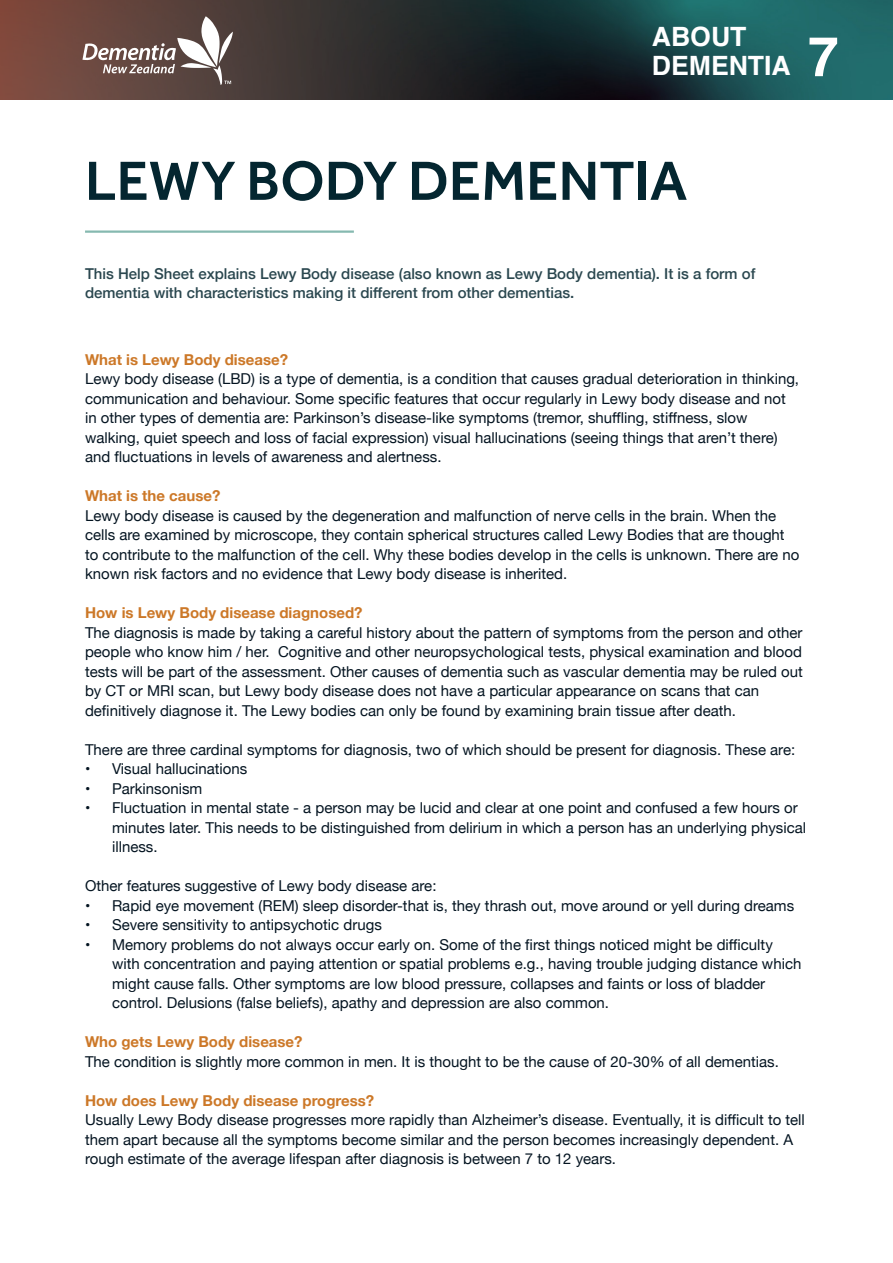
<style>
.page{position:relative;width:893px;height:1263px;background:#fff}
.page>*{position:absolute;margin:0;border:0;box-sizing:border-box;transform-origin:0 0}
.t1{font:500 57px "Effra";color:#042630}
.t2{font:700 55.05px "Helvetica";color:#fff}
.t3{font:700 26.55px "Helvetica";color:#fff}
.t4{font:15px/19.5px "Helvetica Neue";color:#041421}
.t5{font:500 15px/19.5px "Helvetica Neue";color:#2a474f}
.t6{font:700 15px "Helvetica Neue";color:#cc7828}
</style>
<div class="page">
<svg style="left:0;top:0;width:893px;height:100px;background:#2e3e3e"></svg>
<svg style="left:82px;top:16px;width:151px;height:69px"></svg>
<hr style="left:85px;top:230px;width:269px;height:3px;background:#86b9b0">
<p class="t3" style="left:652px;top:21px;width:96px">ABOUT</p>
<p class="t3" style="left:652px;top:49px;width:140px">DEMENTIA</p>
<p class="t2" style="left:808px;top:23px;width:32px">7</p>
<p class="t1" style="left:85px;top:147px;width:604px">LEWY BODY DEMENTIA</p>
<p class="t5" style="left:85px;top:262px;width:672px">This Help Sheet explains Lewy Body disease (also known as Lewy Body dementia). It is a form of dementia with characteristics making it different from other dementias.</p>
<p class="t6" style="left:85px;top:347px;width:205px">What is Lewy Body disease?</p>
<p class="t4" style="left:85px;top:370px;width:716px">Lewy body disease (LBD) is a type of dementia, is a condition that causes gradual deterioration in thinking, communication and behaviour. Some specific features that occur regularly in Lewy body disease and not in other types of dementia are: Parkinson’s disease-like symptoms (tremor, shuffling, stiffness, slow walking, quiet speech and loss of facial expression) visual hallucinations (seeing things that aren’t there) and fluctuations in levels of awareness and alertness.</p>
<p class="t6" style="left:85px;top:484px;width:137px">What is the cause?</p>
<p class="t4" style="left:85px;top:506px;width:716px">Lewy body disease is caused by the degeneration and malfunction of nerve cells in the brain. When the cells are examined by microscope, they contain spherical structures called Lewy Bodies that are thought to contribute to the malfunction of the cell. Why these bodies develop in the cells is unknown. There are no known risk factors and no evidence that Lewy body disease is inherited.</p>
<p class="t6" style="left:85px;top:601px;width:279px">How is Lewy Body disease diagnosed?</p>
<p class="t4" style="left:85px;top:623px;width:719px">The diagnosis is made by taking a careful history about the pattern of symptoms from the person and other people who know him / her. Cognitive and other neuropsychological tests, physical examination and blood tests will be part of the assessment. Other causes of dementia such as vascular dementia may be ruled out by CT or MRI scan, but Lewy body disease does not have a particular appearance on scans that can definitively diagnose it. The Lewy bodies can only be found by examining brain tissue after death.</p>
<p class="t4" style="left:85px;top:740px;width:712px">There are three cardinal symptoms for diagnosis, two of which should be present for diagnosis. These are:</p>
<p class="t4" style="left:85px;top:760px;width:164px">• Visual hallucinations</p>
<p class="t4" style="left:85px;top:779px;width:119px">• Parkinsonism</p>
<p class="t4" style="left:112px;top:799px;width:696px;text-indent:-27px">• Fluctuation in mental state - a person may be lucid and clear at one point and confused a few hours or minutes later. This needs to be distinguished from delirium in which a person has an underlying physical illness.</p>
<p class="t4" style="left:85px;top:877px;width:353px">Other features suggestive of Lewy body disease are:</p>
<p class="t4" style="left:85px;top:896px;width:711px">• Rapid eye movement (REM) sleep disorder-that is, they thrash out, move around or yell during dreams</p>
<p class="t4" style="left:85px;top:916px;width:298px">• Severe sensitivity to antipsychotic drugs</p>
<p class="t4" style="left:112px;top:935px;width:691px;text-indent:-27px">• Memory problems do not always occur early on. Some of the first things noticed might be difficulty with concentration and paying attention or spatial problems e.g., having trouble judging distance which might cause falls. Other symptoms are low blood pressure, collapses and faints or loss of bladder control. Delusions (false beliefs), apathy and depression are also common.</p>
<p class="t6" style="left:85px;top:1030px;width:219px">Who gets Lewy Body disease?</p>
<p class="t4" style="left:85px;top:1052px;width:695px">The condition is slightly more common in men. It is thought to be the cause of 20-30% of all dementias.</p>
<p class="t6" style="left:85px;top:1088px;width:291px">How does Lewy Body disease progress?</p>
<p class="t4" style="left:85px;top:1111px;width:721px">Usually Lewy Body disease progresses more rapidly than Alzheimer’s disease. Eventually, it is difficult to tell them apart because all the symptoms become similar and the person becomes increasingly dependent. A rough estimate of the average lifespan after diagnosis is between 7 to 12 years.</p>
</div>
